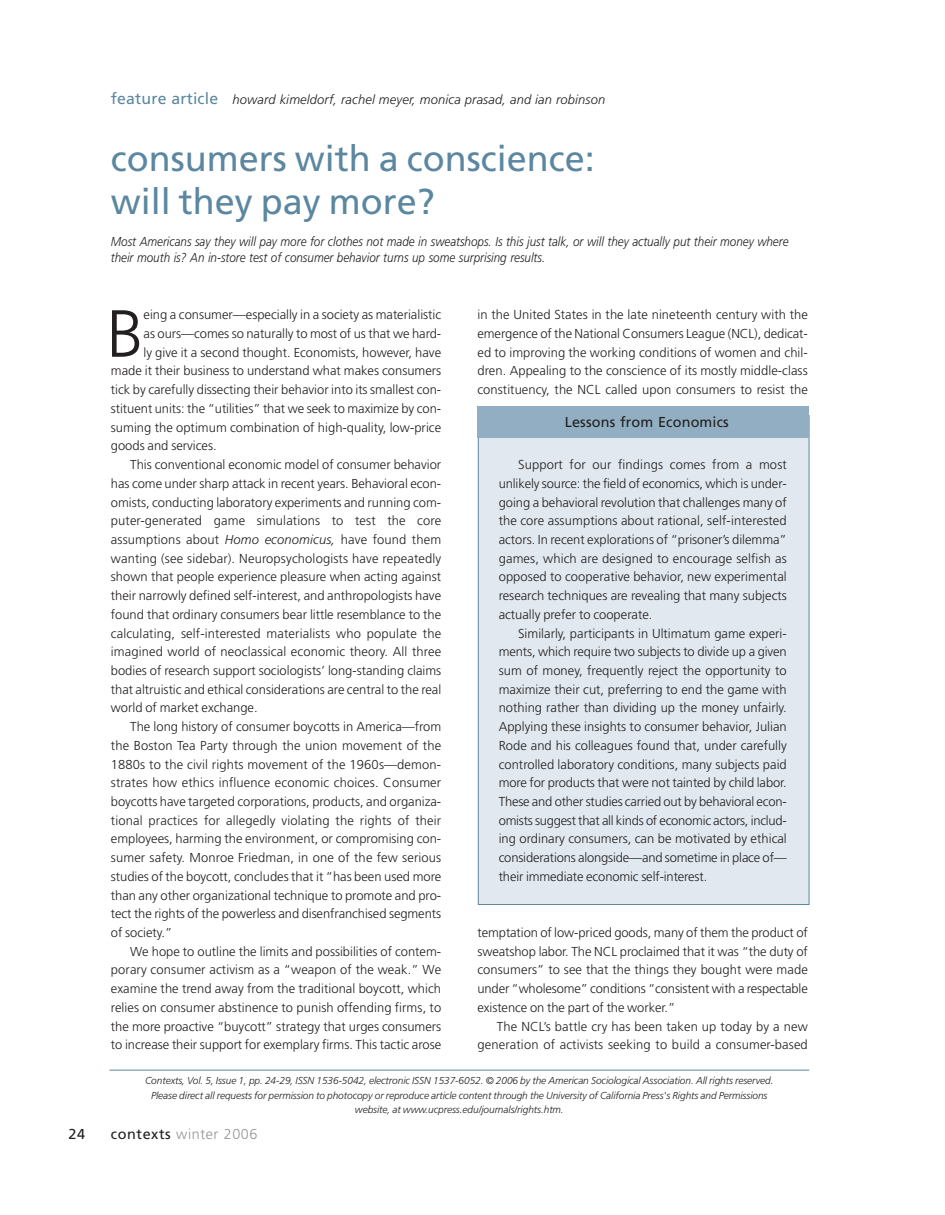
<style>
.page{position:relative;width:945px;height:1215px;background:#fff}
.page>*{position:absolute;margin:0;border:0;box-sizing:border-box;transform-origin:0 0}
.t1{font:300 66.6px "Frutiger";color:#231f20}
.t2{font:36px/43.2px "Frutiger";color:#5c87a1}
.t3{font:14.4px "Frutiger";letter-spacing:.01em;color:#231f20}
.t4{font:300 14.4px "Frutiger";letter-spacing:.04em;color:#939598}
.t5{font:300 12.9px/18.8px "Frutiger";color:#231f20;text-align:justify}
.t6{font:italic 300 12.9px/15.6px "Frutiger";color:#231f20;scale:.9 1}
.t7{font:italic 300 12.9px "Frutiger";color:#231f20}
.t8{font:italic 300 10.05px/14.4px "Frutiger";letter-spacing:-.005em;color:#231f20;text-align:center}
.s1{font-weight:400;font-style:normal;font-size:15.9px;color:#5c87a1}
.s2{font-style:italic}
.s3{font-weight:400;color:#231f20}
</style>
<div class="page">
<div style="left:478px;top:416px;width:331px;height:489px;background:#e1e8ef"></div>
<hr style="left:109px;top:1070px;width:700px;height:1px;background:#5c87a1">
<div style="left:478px;top:407px;width:331px;height:31px;background:#91aec2"></div>
<p class="t7" style="left:111px;top:94px;width:496px"><span class="s1">feature article</span> howard kimeldorf, rachel meyer, monica prasad, and ian robinson</p>
<h2 class="t2" style="left:111px;top:139px;width:485px">consumers with a conscience: will they pay more?</h2>
<p class="t6" style="left:111px;top:235px;width:754px">Most Americans say they will pay more for clothes not made in sweatshops. Is this just talk, or will they actually put their money where their mouth is? An in-store test of consumer behavior turns up some surprising results.</p>
<h1 class="t1" style="left:107px;top:307px;width:39px">B</h1>
<p class="t5" style="left:144px;top:306px;width:299px">eing a consumer—especially in a society as materialistic</p>
<p class="t5" style="left:144px;top:325px;width:299px">as ours—comes so naturally to most of us that we hard-</p>
<p class="t5" style="left:144px;top:344px;width:299px">ly give it a second thought. Economists, however, have</p>
<p class="t5" style="left:111px;top:363px;width:332px">made it their business to understand what makes consumers</p>
<p class="t5" style="left:111px;top:381px;width:332px">tick by carefully dissecting their behavior into its smallest con-</p>
<p class="t5" style="left:111px;top:400px;width:332px">stituent units: the “utilities” that we seek to maximize by con-</p>
<p class="t5" style="left:111px;top:419px;width:332px">suming the optimum combination of high-quality, low-price</p>
<p class="t5" style="left:111px;top:437px;width:107px">goods and services.</p>
<p class="t5" style="left:130px;top:456px;width:312px">This conventional economic model of consumer behavior</p>
<p class="t5" style="left:111px;top:475px;width:332px">has come under sharp attack in recent years. Behavioral econ-</p>
<p class="t5" style="left:111px;top:494px;width:332px">omists, conducting laboratory experiments and running com-</p>
<p class="t5" style="left:111px;top:512px;width:332px">puter-generated game simulations to test the core</p>
<p class="t5" style="left:111px;top:531px;width:332px">assumptions about <span class="s2">Homo economicus,</span> have found them</p>
<p class="t5" style="left:111px;top:550px;width:332px">wanting (see sidebar). Neuropsychologists have repeatedly</p>
<p class="t5" style="left:111px;top:569px;width:332px">shown that people experience pleasure when acting against</p>
<p class="t5" style="left:111px;top:587px;width:332px">their narrowly defined self-interest, and anthropologists have</p>
<p class="t5" style="left:111px;top:606px;width:332px">found that ordinary consumers bear little resemblance to the</p>
<p class="t5" style="left:111px;top:625px;width:332px">calculating, self-interested materialists who populate the</p>
<p class="t5" style="left:111px;top:643px;width:332px">imagined world of neoclassical economic theory. All three</p>
<p class="t5" style="left:111px;top:662px;width:332px">bodies of research support sociologists’ long-standing claims</p>
<p class="t5" style="left:111px;top:681px;width:332px">that altruistic and ethical considerations are central to the real</p>
<p class="t5" style="left:111px;top:700px;width:148px">world of market exchange.</p>
<p class="t5" style="left:130px;top:718px;width:312px">The long history of consumer boycotts in America—from</p>
<p class="t5" style="left:111px;top:737px;width:332px">the Boston Tea Party through the union movement of the</p>
<p class="t5" style="left:111px;top:756px;width:332px">1880s to the civil rights movement of the 1960s—demon-</p>
<p class="t5" style="left:111px;top:774px;width:332px">strates how ethics influence economic choices. Consumer</p>
<p class="t5" style="left:111px;top:793px;width:332px">boycotts have targeted corporations, products, and organiza-</p>
<p class="t5" style="left:111px;top:812px;width:332px">tional practices for allegedly violating the rights of their</p>
<p class="t5" style="left:111px;top:831px;width:332px">employees, harming the environment, or compromising con-</p>
<p class="t5" style="left:111px;top:849px;width:332px">sumer safety. Monroe Friedman, in one of the few serious</p>
<p class="t5" style="left:111px;top:868px;width:332px">studies of the boycott, concludes that it “has been used more</p>
<p class="t5" style="left:111px;top:887px;width:332px">than any other organizational technique to promote and pro-</p>
<p class="t5" style="left:111px;top:905px;width:332px">tect the rights of the powerless and disenfranchised segments</p>
<p class="t5" style="left:111px;top:924px;width:63px">of society.”</p>
<p class="t5" style="left:130px;top:943px;width:312px">We hope to outline the limits and possibilities of contem-</p>
<p class="t5" style="left:111px;top:962px;width:332px">porary consumer activism as a “weapon of the weak.” We</p>
<p class="t5" style="left:111px;top:980px;width:332px">examine the trend away from the traditional boycott, which</p>
<p class="t5" style="left:111px;top:999px;width:332px">relies on consumer abstinence to punish offending firms, to</p>
<p class="t5" style="left:111px;top:1018px;width:332px">the more proactive “buycott” strategy that urges consumers</p>
<p class="t5" style="left:111px;top:1037px;width:332px">to increase their support for exemplary firms. This tactic arose</p>
<p class="t5" style="left:478px;top:306px;width:332px">in the United States in the late nineteenth century with the emergence of the National Consumers League (NCL), dedicat&shy;ed to improving the working conditions of women and chil&shy;dren. Appealing to the conscience of its mostly middle-class constituency, the NCL called upon consumers to resist the</p>
<p class="t3" style="left:565px;top:417px;width:166px">Lessons from Economics</p>
<p class="t5" style="left:499px;top:456px;width:290px;text-indent:19px">Support for our findings comes from a most unlikely source: the field of economics, which is under&shy;going a behavioral revolution that challenges many of the core assumptions about rational, self-interested actors. In recent explorations of “prisoner’s dilemma” games, which are designed to encourage selfish as opposed to cooperative behavior, new experimental research techniques are revealing that many subjects actually prefer to cooperate.</p>
<p class="t5" style="left:499px;top:625px;width:290px;text-indent:19px">Similarly, participants in Ultimatum game experi&shy;ments, which require two subjects to divide up a given sum of money, frequently reject the opportunity to maximize their cut, preferring to end the game with nothing rather than dividing up the money unfairly.<br>Applying these insights to consumer behavior, Julian Rode and his colleagues found that, under carefully controlled laboratory conditions, many subjects paid more for products that were not tainted by child labor.<br>These and other studies carried out by behavioral econ&shy;omists suggest that all kinds of economic actors, includ&shy;ing ordinary consumers, can be motivated by ethical considerations alongside—and sometime in place of— their immediate economic self-interest.</p>
<p class="t5" style="left:478px;top:924px;width:332px">temptation of low-priced goods, many of them the product of sweatshop labor. The NCL proclaimed that it was “the duty of consumers” to see that the things they bought were made under “wholesome” conditions “consistent with a respectable existence on the part of the worker.”</p>
<p class="t5" style="left:478px;top:1018px;width:332px;text-align:right">The NCL’s battle cry has been taken up today by a new generation of activists seeking to build a consumer-based</p>
<p class="t8" style="left:145px;top:1074px;width:630px">Contexts, Vol. 5, Issue 1, pp. 24-29, ISSN 1536-5042, electronic ISSN 1537-6052. © 2006 by the American Sociological Association. All rights reserved.<br>Please direct all requests for permission to photocopy or reproduce article content through the University of California Press's Rights and Permissions website, at www.ucpress.edu/journals/rights.htm.</p>
<p class="t3" style="left:69px;top:1129px;width:18px">24</p>
<p class="t4" style="left:111px;top:1129px;width:148px"><span class="s3">contexts</span> winter 2006</p>
</div>
